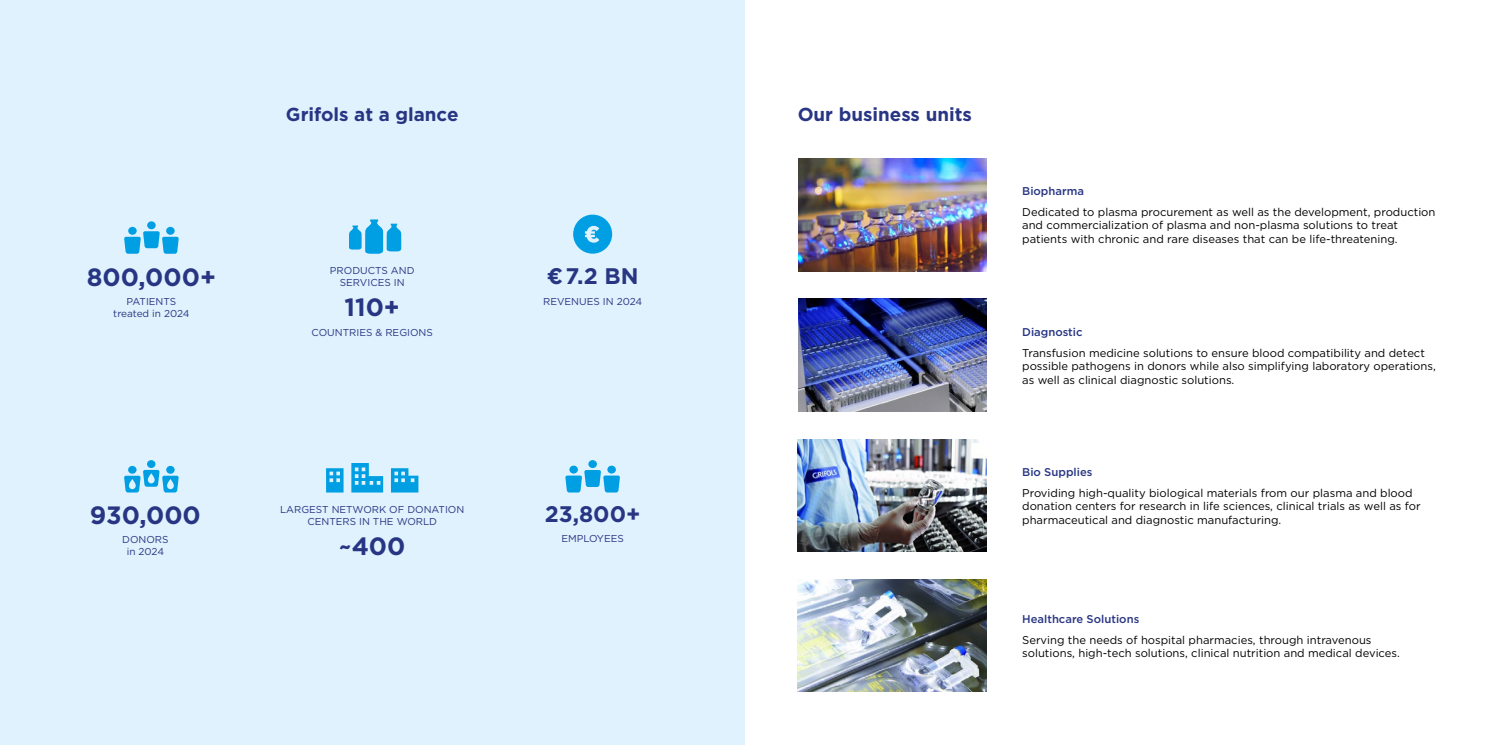
<style>
.page{position:relative;width:1489px;height:745px;background:#fff}
.page>*{position:absolute;margin:0;border:0;box-sizing:border-box;transform-origin:0 0}
.t1{font:700 25px "Gotham";color:#283583}
.t2{font:700 22.5px "Gotham";color:#283583}
.t3{font:700 18.75px "Gotham";color:#283583}
.t4{font:11.25px/13.5px "Gotham";color:#000}
.t5{font:500 11.25px "Gotham";color:#283583}
.t6{font:10px/12px "Gotham";color:#283583;text-align:center}
</style>
<div class="page">
<div style="left:0;top:0;width:744px;height:744px;background:#dff2fd"></div>
<img style="left:798px;top:158px;width:188px;height:113px">
<img style="left:798px;top:298px;width:188px;height:113px">
<img style="left:797px;top:439px;width:189px;height:112px">
<img style="left:797px;top:579px;width:189px;height:112px">
<div style="left:166px;top:227px;width:9px;height:8px;background:#009fe3;border-radius:50%"></div>
<div style="left:147px;top:221px;width:9px;height:8px;background:#009fe3;border-radius:50%"></div>
<div style="left:128px;top:227px;width:9px;height:8px;background:#009fe3;border-radius:50%"></div>
<svg style="left:124px;top:231px;width:55px;height:22px"></svg>
<svg style="left:607px;top:465px;width:9px;height:8px"></svg>
<div style="left:588px;top:460px;width:9px;height:7px;background:#009fe3;border-radius:50%"></div>
<svg style="left:569px;top:465px;width:9px;height:8px"></svg>
<svg style="left:565px;top:469px;width:55px;height:23px"></svg>
<svg style="left:351px;top:463px;width:32px;height:29px"></svg>
<svg style="left:326px;top:468px;width:17px;height:24px"></svg>
<svg style="left:391px;top:468px;width:27px;height:24px"></svg>
<svg style="left:349px;top:219px;width:52px;height:34px"></svg>
<svg style="left:573px;top:214px;width:39px;height:39px"></svg>
<div style="left:147px;top:460px;width:8px;height:7px;background:#009fe3;border-radius:50%"></div>
<svg style="left:166px;top:465px;width:9px;height:8px"></svg>
<svg style="left:128px;top:465px;width:8px;height:8px"></svg>
<svg style="left:124px;top:469px;width:55px;height:23px"></svg>
<h1 class="t1" style="left:87px;top:261px;width:131px">800,000+</h1>
<p class="t6" style="left:113px;top:295px;width:78px">PATIENTS treated in 2024</p>
<h3 class="t3" style="left:286px;top:102px;width:174px">Grifols at a glance</h3>
<p class="t6" style="left:330px;top:264px;width:86px">PRODUCTS AND<br>SERVICES IN</p>
<h1 class="t1" style="left:344px;top:291px;width:57px">110+</h1>
<p class="t6" style="left:311px;top:325px;width:123px">COUNTRIES &amp; REGIONS</p>
<h1 class="t1" style="left:90px;top:497px;width:112px">930,000</h1>
<p class="t6" style="left:122px;top:532px;width:48px">DONORS in 2024</p>
<p class="t6" style="left:280px;top:503px;width:186px">LARGEST NETWORK OF DONATION<br>CENTERS IN THE WORLD</p>
<h1 class="t1" style="left:339px;top:529px;width:68px">~400</h1>
<h2 class="t2" style="left:546px;top:261px;width:93px">€7.2 BN</h2>
<p class="t6" style="left:543px;top:294px;width:101px">REVENUES IN 2024</p>
<h2 class="t2" style="left:544px;top:498px;width:97px">23,800+</h2>
<p class="t6" style="left:561px;top:532px;width:64px">EMPLOYEES</p>
<h3 class="t3" style="left:797px;top:102px;width:176px">Our business units</h3>
<p class="t5" style="left:1022px;top:184px;width:63px">Biopharma</p>
<p class="t4" style="left:1022px;top:205px;width:415px">Dedicated to plasma procurement as well as the development, production and commercialization of plasma and non-plasma solutions to treat patients with chronic and rare diseases that can be life-threatening.</p>
<p class="t5" style="left:1022px;top:324px;width:62px">Diagnostic</p>
<p class="t4" style="left:1022px;top:345px;width:415px">Transfusion medicine solutions to ensure blood compatibility and detect possible pathogens in donors while also simplifying laboratory operations, as well as clinical diagnostic solutions.</p>
<p class="t5" style="left:1022px;top:464px;width:72px">Bio Supplies</p>
<p class="t4" style="left:1022px;top:485px;width:400px">Providing high-quality biological materials from our plasma and blood donation centers for research in life sciences, clinical trials as well as for pharmaceutical and diagnostic manufacturing.</p>
<p class="t5" style="left:1022px;top:611px;width:119px">Healthcare Solutions</p>
<p class="t4" style="left:1022px;top:632px;width:379px">Serving the needs of hospital pharmacies, through intravenous solutions, high-tech solutions, clinical nutrition and medical devices.</p>
</div>
